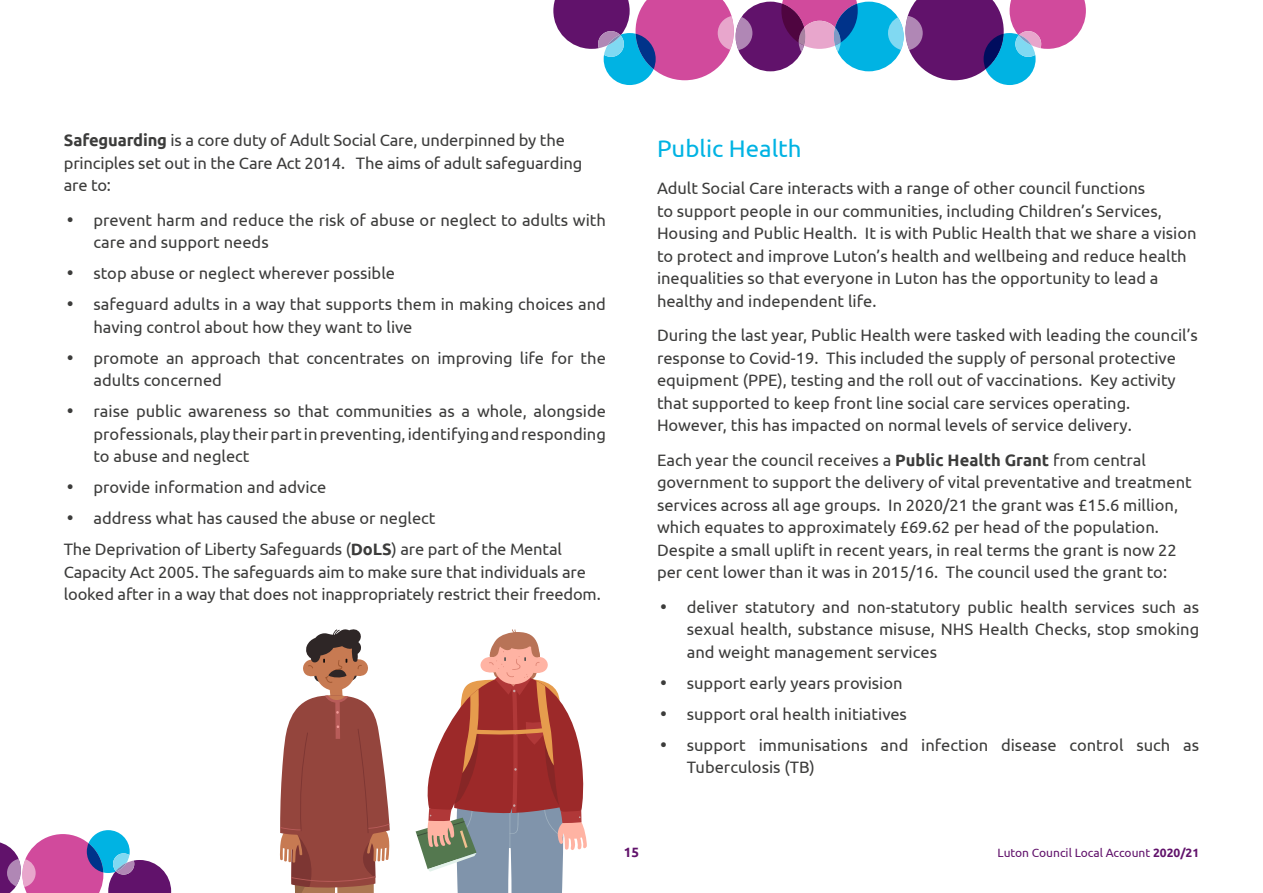
<style>
.page{position:relative;width:1263px;height:893px;background:#fff}
.page>*{position:absolute;margin:0;border:0;box-sizing:border-box;transform-origin:0 0}
.Heading_1{font:24px "Ubuntu";color:#00b3e3}
.body{font:16.5px/22.5px "Ubuntu";color:#3c3c3b}
.body-2{font:16.5px/22.5px "Ubuntu 2";letter-spacing:-.01em;color:#3c3c3b}
.t1{font:700 13.5px "Ubuntu";color:#61126b}
.t2{font:12px "Ubuntu";color:#61126b}
.s1{font-weight:700}
.s2{font-family:"Ubuntu"}
.s3{font-family:"Ubuntu";font-weight:700}
.s4{font-family:"Ubuntu 2"}
</style>
<div class="page">
<svg style="left:0;top:830px;width:171px;height:63px"></svg>
<div style="left:834px;top:2px;width:70px;height:69px;background:#00b3e3;border-radius:50%"></div>
<div style="left:735px;top:2px;width:70px;height:69px;background:#61126b;border-radius:50%"></div>
<svg style="left:888px;top:0;width:198px;height:85px"></svg>
<svg style="left:553px;top:0;width:199px;height:85px"></svg>
<svg style="left:781px;top:0;width:77px;height:63px"></svg>
<svg style="left:280px;top:629px;width:110px;height:264px"></svg>
<svg style="left:416px;top:629px;width:171px;height:264px"></svg>
<p class="body" style="left:64px;top:128px;width:520px"><span class="s1">Safeguarding</span> is a core duty of Adult Social Care, underpinned by the principles set out in the Care Act 2014. The aims of adult safeguarding are to:</p>
<p class="body-2" style="left:94px;top:208px;width:514px;text-indent:-27px">• prevent harm and reduce the risk of abuse or neglect to adults with <span class="s2">care and support needs</span></p>
<p class="body" style="left:67px;top:261px;width:330px">• stop abuse or neglect wherever possible</p>
<p class="body-2" style="left:94px;top:293px;width:514px;text-indent:-27px">• safeguard adults in a way that supports them in making choices and <span class="s2">having control about how they want to live</span></p>
<p class="body" style="left:94px;top:346px;width:514px;text-indent:-27px">• promote an approach that concentrates on improving life for the adults concerned</p>
<p class="body" style="left:94px;top:400px;width:514px;text-align:justify;text-indent:-27px">• raise public awareness so that communities as a whole, alongside professionals, play their part in preventing, identifying and responding to abuse and neglect</p>
<p class="body" style="left:67px;top:476px;width:261px">• provide information and advice</p>
<p class="body" style="left:67px;top:507px;width:371px">• address what has caused the abuse or neglect</p>
<p class="body-2" style="left:64px;top:538px;width:538px"><span class="s2">The Deprivation of Liberty Safeguards (</span><span class="s3">DoLS</span><span class="s2">) are part of the Mental<br></span>Capacity Act 2005. The safeguards aim to make sure that individuals are looked after in a way that does not inappropriately restrict their freedom.</p>
<p class="Heading_1" style="left:657px;top:133px;width:146px">Public Health</p>
<p class="body" style="left:657px;top:176px;width:541px">Adult Social Care interacts with a range of other council functions<br><span class="s4">to support people in our communities, including Children’s Services, </span>Housing and Public Health. It is with Public Health that we share a vision <span class="s4">to protect and improve Luton’s health and wellbeing and reduce health </span>inequalities so that everyone in Luton has the opportunity to lead a healthy and independent life.</p>
<p class="body" style="left:657px;top:323px;width:542px"><span class="s4">During the last year, Public Health were tasked with leading the council’s </span>response to Covid-19. This included the supply of personal protective equipment (PPE), testing and the roll out of vaccinations. Key activity <span class="s4">that supported to keep front line social care services operating.<br></span>However, this has impacted on normal levels of service delivery.</p>
<p class="body" style="left:657px;top:448px;width:536px">Each year the council receives a <span class="s1">Public Health Grant</span> from central government to support the delivery of vital preventative and treatment services across all age groups. In 2020/21 the grant was <span class="s4">£15.6 million</span>, which equates to approximately <span class="s4">£69.62</span> per head of the population.<br>Despite a small uplift in recent years, in real terms the grant is now 22 <span class="s4">per cent lower than it was in 2015/16. The council used the grant to:</span></p>
<p class="body" style="left:687px;top:595px;width:514px;text-align:justify;text-indent:-27px">• deliver statutory and non-statutory public health services such as <span class="s4">sexual health, substance misuse, NHS Health Checks, stop smoking </span>and weight management services</p>
<p class="body" style="left:660px;top:671px;width:244px">• support early years provision</p>
<p class="body" style="left:660px;top:702px;width:249px">• support oral health initiatives</p>
<p class="body" style="left:687px;top:733px;width:514px;text-indent:-27px">• support immunisations and infection disease control such as<br>Tuberculosis (TB)</p>
<p class="t1" style="left:624px;top:844px;width:17px">15</p>
<p class="t2" style="left:997px;top:845px;width:203px">Luton Council Local Account <span class="s1">2020/21</span></p>
</div>
